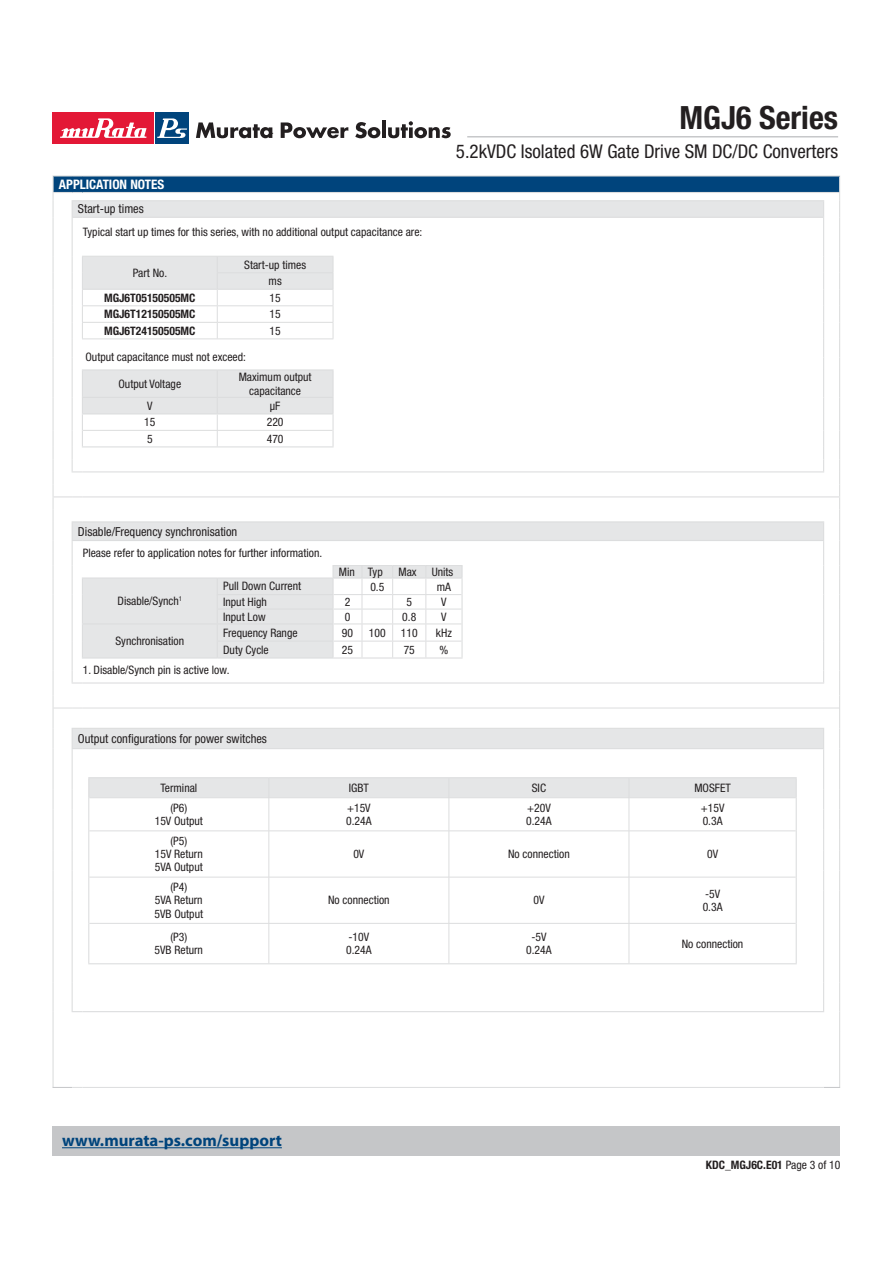
<style>
.page{position:relative;width:893px;height:1263px;background:#fff}
.page>*{position:absolute;margin:0;border:0;box-sizing:border-box;transform-origin:0 0}
.t1{font:700 condensed 32.1px "Helvetica Neue LT Std";color:#231f20}
.t2{font:condensed 18.9px "Helvetica Neue LT Std";color:#231f20}
.t3{font:700 16.8px "Myriad Pro";color:#00447c}
.t4{font:700 condensed 13.2px "Helvetica Neue LT Std";color:#fff}
.t5{font:condensed 12.45px "Helvetica Neue LT Std";color:#231f20}
.t6{font:condensed 11.7px/13.2px "Helvetica Neue LT Std";color:#231f20;text-align:center}
.t7{font:700 condensed 11.7px "Helvetica Neue LT Std";color:#231f20}
.s1{font-weight:400}
</style>
<div class="page">
<div style="left:53px;top:1127px;width:787px;height:29px;background:#c5c6c8"></div>
<div style="left:53px;top:113px;width:101px;height:31px;background:#e31836"></div>
<svg style="left:60px;top:118px;width:86px;height:20px"></svg>
<div style="left:155px;top:113px;width:34px;height:31px;background:#00447c"></div>
<svg style="left:157px;top:118px;width:30px;height:20px"></svg>
<svg style="left:196px;top:122px;width:77px;height:16px"></svg>
<svg style="left:281px;top:122px;width:67px;height:16px"></svg>
<svg style="left:355px;top:122px;width:25px;height:16px"></svg>
<hr style="left:382px;top:121px;width:4px;height:17px;background:#231f20">
<svg style="left:388px;top:121px;width:63px;height:17px"></svg>
<hr style="left:467px;top:136px;width:371px;height:2px;background:#c5c6c8">
<hr style="left:62px;top:1147px;width:220px;height:1px;background:#00447c">
<div style="left:53px;top:176px;width:786px;height:16px;background:#00447c"></div>
<svg style="left:82px;top:201px;width:741px;height:55px"></svg>
<hr style="left:82px;top:175px;width:758px;height:2px;background:#dcddde">
<hr style="left:82px;top:192px;width:758px;height:1px;background:#dcddde">
<hr style="left:72px;top:218px;width:1px;height:38px;background:#dcddde">
<hr style="left:823px;top:218px;width:1px;height:38px;background:#dcddde">
<hr style="left:53px;top:891px;width:1px;height:92px;background:#dcddde">
<svg style="left:53px;top:983px;width:1px;height:49px"></svg>
<hr style="left:53px;top:1032px;width:1px;height:55px;background:#dcddde">
<hr style="left:839px;top:891px;width:1px;height:92px;background:#dcddde">
<svg style="left:839px;top:983px;width:1px;height:49px"></svg>
<hr style="left:839px;top:1032px;width:1px;height:55px;background:#dcddde">
<svg style="left:823px;top:1087px;width:17px;height:1px"></svg>
<svg style="left:53px;top:1087px;width:29px;height:1px"></svg>
<hr style="left:82px;top:1087px;width:741px;height:1px;background:#dcddde">
<svg style="left:839px;top:177px;width:1px;height:40px"></svg>
<hr style="left:53px;top:217px;width:1px;height:39px;background:#dcddde">
<hr style="left:839px;top:217px;width:1px;height:39px;background:#dcddde">
<svg style="left:839px;top:256px;width:1px;height:635px"></svg>
<hr style="left:82px;top:200px;width:742px;height:1px;background:#dcddde">
<svg style="left:823px;top:201px;width:1px;height:16px"></svg>
<svg style="left:53px;top:175px;width:29px;height:43px"></svg>
<hr style="left:82px;top:217px;width:742px;height:1px;background:#dcddde">
<hr style="left:82px;top:496px;width:758px;height:1px;background:#dcddde">
<hr style="left:823px;top:891px;width:1px;height:92px;background:#dcddde">
<hr style="left:72px;top:891px;width:1px;height:92px;background:#dcddde">
<svg style="left:823px;top:983px;width:1px;height:28px"></svg>
<svg style="left:72px;top:983px;width:10px;height:29px"></svg>
<hr style="left:82px;top:1011px;width:742px;height:1px;background:#dcddde">
<hr style="left:82px;top:708px;width:757px;height:1px;background:#dcddde">
<hr style="left:88px;top:877px;width:1px;height:46px;background:#dcddde">
<hr style="left:796px;top:877px;width:1px;height:46px;background:#dcddde">
<hr style="left:88px;top:923px;width:1px;height:40px;background:#dcddde">
<hr style="left:796px;top:923px;width:1px;height:40px;background:#dcddde">
<hr style="left:88px;top:963px;width:709px;height:1px;background:#dcddde">
<svg style="left:53px;top:256px;width:771px;height:635px"></svg>
<hr style="left:89px;top:798px;width:360px;height:1px;background:#dcddde">
<hr style="left:269px;top:798px;width:1px;height:33px;background:#dcddde">
<hr style="left:449px;top:798px;width:180px;height:1px;background:#dcddde">
<hr style="left:449px;top:798px;width:1px;height:33px;background:#dcddde">
<hr style="left:629px;top:798px;width:167px;height:1px;background:#dcddde">
<hr style="left:629px;top:798px;width:1px;height:33px;background:#dcddde">
<hr style="left:89px;top:831px;width:360px;height:1px;background:#dcddde">
<hr style="left:269px;top:831px;width:1px;height:46px;background:#dcddde">
<hr style="left:449px;top:831px;width:180px;height:1px;background:#dcddde">
<hr style="left:449px;top:831px;width:1px;height:46px;background:#dcddde">
<hr style="left:629px;top:831px;width:167px;height:1px;background:#dcddde">
<hr style="left:629px;top:831px;width:1px;height:46px;background:#dcddde">
<hr style="left:89px;top:877px;width:360px;height:1px;background:#dcddde">
<hr style="left:269px;top:877px;width:1px;height:46px;background:#dcddde">
<hr style="left:449px;top:877px;width:180px;height:1px;background:#dcddde">
<hr style="left:449px;top:877px;width:1px;height:46px;background:#dcddde">
<hr style="left:629px;top:877px;width:167px;height:1px;background:#dcddde">
<hr style="left:629px;top:877px;width:1px;height:46px;background:#dcddde">
<hr style="left:89px;top:923px;width:360px;height:1px;background:#dcddde">
<hr style="left:269px;top:924px;width:1px;height:39px;background:#dcddde">
<hr style="left:449px;top:923px;width:180px;height:1px;background:#dcddde">
<hr style="left:449px;top:924px;width:1px;height:39px;background:#dcddde">
<hr style="left:629px;top:923px;width:167px;height:1px;background:#dcddde">
<hr style="left:629px;top:924px;width:1px;height:39px;background:#dcddde">
<p class="t4" style="left:59px;top:179px;width:107px">APPLICATION NOTES</p>
<p class="t5" style="left:78px;top:205px;width:67px">Start-up times</p>
<p class="t6" style="left:83px;top:226px;width:341px">Typical start up times for this series, with no additional output capacitance are:</p>
<p class="t6" style="left:133px;top:267px;width:36px">Part No.</p>
<p class="t6" style="left:244px;top:257px;width:63px;line-height:16.5px">Start-up times ms</p>
<p class="t7" style="left:104px;top:293px;width:93px">MGJ6T05150505MC</p>
<p class="t6" style="left:270px;top:292px;width:13px">15</p>
<p class="t7" style="left:104px;top:310px;width:93px">MGJ6T12150505MC</p>
<p class="t6" style="left:270px;top:308px;width:13px">15</p>
<p class="t7" style="left:104px;top:326px;width:93px">MGJ6T24150505MC</p>
<p class="t6" style="left:270px;top:325px;width:13px">15</p>
<p class="t6" style="left:85px;top:351px;width:162px">Output capacitance must not exceed:</p>
<p class="t6" style="left:118px;top:378px;width:64px">Output Voltage</p>
<p class="t6" style="left:239px;top:371px;width:74px;line-height:14px">Maximum output capacitance</p>
<p class="t6" style="left:147px;top:400px;width:7px">V</p>
<p class="t6" style="left:270px;top:400px;width:12px">μF</p>
<p class="t6" style="left:144px;top:417px;width:13px">15</p>
<p class="t6" style="left:267px;top:417px;width:18px">220</p>
<p class="t6" style="left:147px;top:433px;width:7px">5</p>
<p class="t6" style="left:267px;top:433px;width:18px">470</p>
<p class="t5" style="left:78px;top:527px;width:161px">Disable/Frequency synchronisation</p>
<p class="t6" style="left:83px;top:547px;width:241px">Please refer to application notes for further information.</p>
<h1 class="t1" style="left:679px;top:106px;width:160px">MGJ6 Series</h1>
<h2 class="t2" style="left:456px;top:145px;width:384px">5.2kVDC Isolated 6W Gate Drive SM DC/DC Converters</h2>
<p class="t6" style="left:118px;top:595px;width:66px">Disable/Synch<sup>1</sup></p>
<p class="t6" style="left:115px;top:635px;width:70px">Synchronisation</p>
<p class="t6" style="left:339px;top:566px;width:45px">Min Typ</p>
<p class="t6" style="left:398px;top:566px;width:20px">Max</p>
<p class="t6" style="left:432px;top:566px;width:23px">Units</p>
<p class="t6" style="left:223px;top:581px;width:80px">Pull Down Current</p>
<p class="t6" style="left:370px;top:581px;width:16px">0.5</p>
<p class="t6" style="left:437px;top:581px;width:16px">mA</p>
<p class="t6" style="left:223px;top:596px;width:45px">Input High</p>
<p class="t6" style="left:345px;top:596px;width:7px">2</p>
<p class="t6" style="left:406px;top:596px;width:7px">5</p>
<p class="t6" style="left:441px;top:596px;width:7px">V</p>
<p class="t6" style="left:223px;top:611px;width:44px">Input Low</p>
<p class="t6" style="left:345px;top:611px;width:7px">0</p>
<p class="t6" style="left:402px;top:611px;width:16px">0.8</p>
<p class="t6" style="left:441px;top:611px;width:7px">V</p>
<p class="t6" style="left:223px;top:627px;width:76px">Frequency Range</p>
<p class="t6" style="left:342px;top:627px;width:13px">90</p>
<p class="t6" style="left:369px;top:627px;width:18px">100</p>
<p class="t6" style="left:401px;top:627px;width:18px">110</p>
<p class="t6" style="left:436px;top:627px;width:17px">kHz</p>
<p class="t6" style="left:223px;top:644px;width:47px">Duty Cycle</p>
<p class="t6" style="left:342px;top:644px;width:13px">25</p>
<p class="t6" style="left:404px;top:644px;width:13px">75</p>
<p class="t6" style="left:439px;top:644px;width:10px">%</p>
<p class="t6" style="left:83px;top:664px;width:148px">1. Disable/Synch pin is active low.</p>
<p class="t5" style="left:78px;top:734px;width:190px">Output configurations for power switches</p>
<p class="t6" style="left:160px;top:782px;width:38px">Terminal</p>
<p class="t6" style="left:349px;top:782px;width:22px">IGBT</p>
<p class="t6" style="left:532px;top:782px;width:16px">SIC</p>
<p class="t6" style="left:694px;top:782px;width:38px">MOSFET</p>
<p class="t6" style="left:155px;top:802px;width:50px">(P6)<br>15V Output</p>
<p class="t6" style="left:346px;top:802px;width:27px;text-align:left">+15V<br>0.24A</p>
<p class="t6" style="left:526px;top:802px;width:27px;text-align:left">+20V<br>0.24A</p>
<p class="t6" style="left:701px;top:802px;width:25px;text-align:left">+15V<br>0.3A</p>
<p class="t6" style="left:155px;top:835px;width:49px">(P5)<br>15V Return<br>5VA Output</p>
<p class="t6" style="left:353px;top:848px;width:12px">0V</p>
<p class="t6" style="left:508px;top:848px;width:63px">No connection</p>
<p class="t6" style="left:707px;top:848px;width:12px">0V</p>
<p class="t6" style="left:155px;top:882px;width:50px">(P4)<br>5VA Return<br>5VB Output</p>
<p class="t6" style="left:328px;top:895px;width:63px">No connection</p>
<p class="t6" style="left:533px;top:895px;width:12px">0V</p>
<p class="t6" style="left:703px;top:888px;width:21px;text-align:left">-5V<br>0.3A</p>
<p class="t6" style="left:155px;top:931px;width:50px">(P3)<br>5VB Return</p>
<p class="t6" style="left:346px;top:931px;width:27px;text-align:left">-10V<br>0.24A</p>
<p class="t6" style="left:526px;top:931px;width:27px">-5V<br>0.24A</p>
<p class="t6" style="left:682px;top:938px;width:63px">No connection</p>
<h3 class="t3" style="left:62px;top:1130px;width:221px">www.murata-ps.com/support</h3>
<p class="t7" style="left:706px;top:1161px;width:136px">KDC_MGJ6C.E01 <span class="s1">Page 3 of 10</span></p>
</div>
